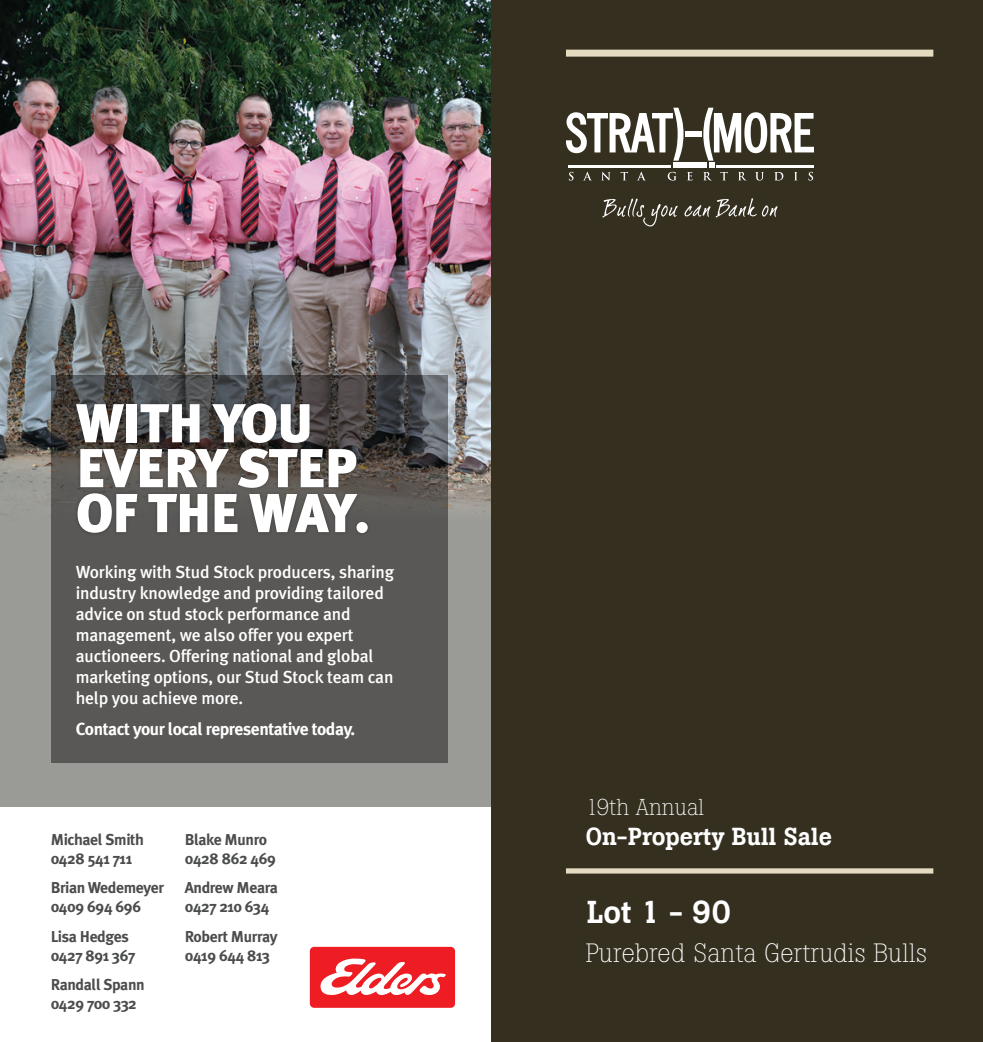
<style>
.page{position:relative;width:983px;height:1042px;background:#fff}
.page>*{position:absolute;margin:0;border:0;box-sizing:border-box;transform-origin:0 0}
.t1{font:900 54.6px/45px "Meta Plus";letter-spacing:-.025em;color:#fff}
.t2{font:500 31.5px "Boton";color:#fff}
.t3{font:300 26.25px "Boton";color:#fff}
.t4{font:500 24.5px "Boton";color:#fff}
.t5{font:300 22.75px "Boton";color:#fff}
.t6{font:500 17.5px/21px "Meta Plus";letter-spacing:-.01em;color:#fff}
.t7{font:700 17.5px "Meta Plus";letter-spacing:-.025em;color:#fff}
.t8{font:700 15.75px/19.2px "Meta Plus";letter-spacing:-.025em;color:#4b4c4d}
</style>
<div class="page">
<img style="left:0;top:0;width:491px;height:446px">
<svg style="left:0;top:446px;width:491px;height:360px;background:#989893"></svg>
<div style="left:309px;top:946px;width:147px;height:62px;background:#ee1d23;border-radius:5px"></div>
<div style="left:308px;top:945px;width:149px;height:64px;border:2px solid #fff;border-radius:5px"></div>
<svg style="left:320px;top:958px;width:126px;height:37px"></svg>
<svg style="left:51px;top:375px;width:396px;height:387px;background:#575553"></svg>
<div style="left:72px;top:399px;width:299px;height:138px;background:#231f20;opacity:.4"></div>
<div style="left:491px;top:0;width:491px;height:1042px;background:#352f20"></div>
<div style="left:566px;top:868px;width:367px;height:5px;background:#e4dbc0"></div>
<div style="left:566px;top:50px;width:367px;height:7px;background:#e4dbc0"></div>
<svg style="left:568px;top:172px;width:5px;height:8px"></svg>
<svg style="left:584px;top:172px;width:7px;height:8px"></svg>
<svg style="left:602px;top:172px;width:8px;height:8px"></svg>
<svg style="left:620px;top:172px;width:8px;height:8px"></svg>
<svg style="left:637px;top:172px;width:8px;height:8px"></svg>
<svg style="left:667px;top:172px;width:9px;height:9px"></svg>
<svg style="left:687px;top:172px;width:5px;height:8px"></svg>
<svg style="left:566px;top:108px;width:117px;height:53px"></svg>
<div style="left:673px;top:163px;width:33px;height:5px;background:#fff"></div>
<svg style="left:703px;top:108px;width:110px;height:73px"></svg>
<div style="left:684px;top:131px;width:17px;height:6px;background:#fff"></div>
<hr style="left:567px;top:166px;width:103px;height:2px;background:#fff">
<hr style="left:716px;top:166px;width:98px;height:2px;background:#fff">
<svg style="left:602px;top:199px;width:75px;height:27px"></svg>
<svg style="left:684px;top:198px;width:93px;height:19px"></svg>
<p class="t1" style="left:76px;top:401px;width:295px">WITH YOU<br>EVERY STEP<br>OF THE WAY.</p>
<p class="t6" style="left:76px;top:561px;width:320px">Working with Stud Stock producers, sharing industry knowledge and providing tailored advice on stud stock performance and management, we also offer you expert auctioneers. Offering national and global marketing options, our Stud Stock team can help you achieve more.</p>
<p class="t7" style="left:76px;top:719px;width:281px">Contact your local representative today.</p>
<p class="t8" style="left:51px;top:829px;width:95px">Michael Smith<br>0428 541 711</p>
<p class="t8" style="left:51px;top:878px;width:115px">Brian Wedemeyer<br>0409 694 696</p>
<p class="t8" style="left:51px;top:926px;width:86px">Lisa Hedges<br>0427 891 367</p>
<p class="t8" style="left:51px;top:975px;width:95px">Randall Spann<br>0429 700 332</p>
<p class="t8" style="left:185px;top:829px;width:93px">Blake Munro<br>0428 862 469</p>
<p class="t8" style="left:185px;top:878px;width:95px">Andrew Meara<br>0427 210 634</p>
<p class="t8" style="left:185px;top:926px;width:94px">Robert Murray<br>0419 644 813</p>
<p class="t5" style="left:585px;top:793px;width:120px">19th Annual</p>
<p class="t4" style="left:585px;top:822px;width:248px">On-Property Bull Sale</p>
<p class="t2" style="left:587px;top:893px;width:145px">Lot 1 - 90</p>
<p class="t3" style="left:585px;top:937px;width:343px">Purebred Santa Gertrudis Bulls</p>
</div>
